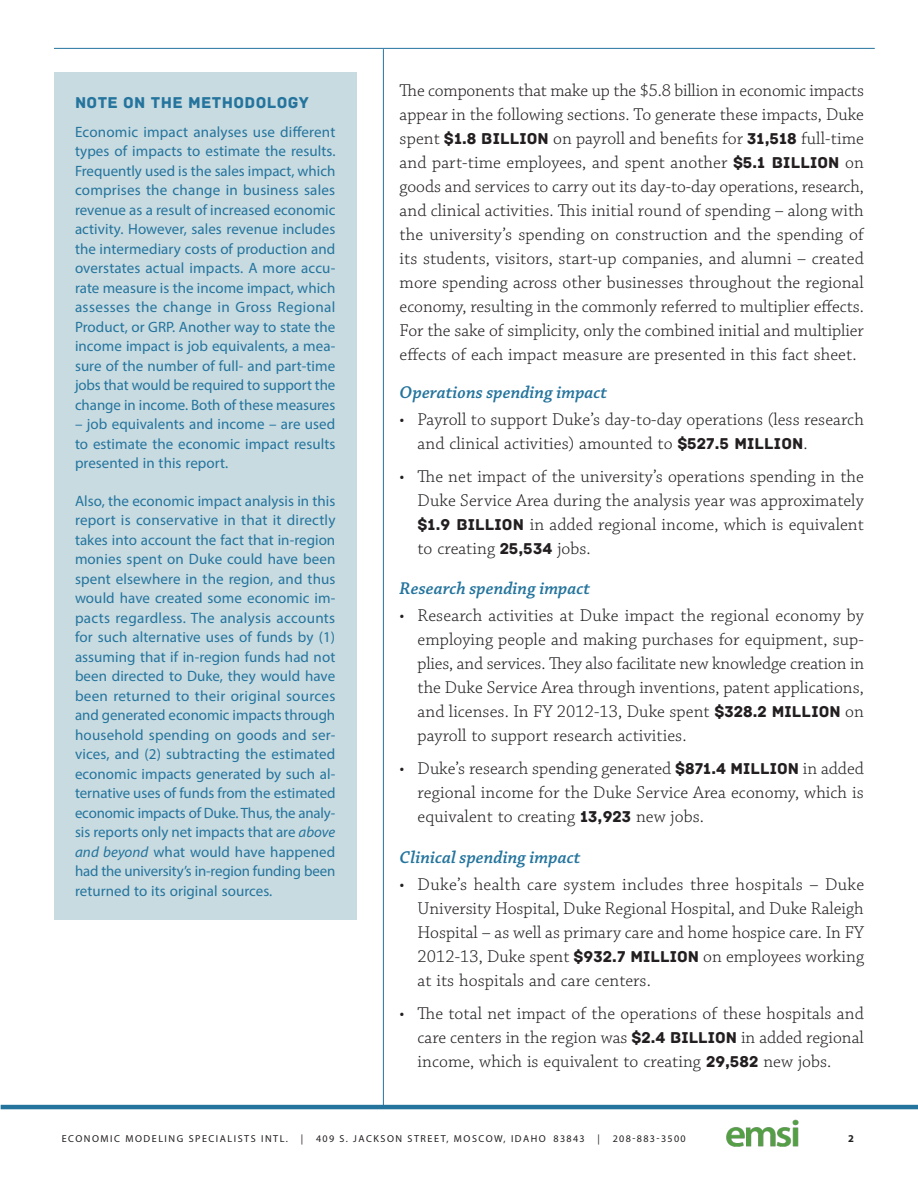
<style>
.page{position:relative;width:918px;height:1188px;background:#fff}
.page>*{position:absolute;margin:0;border:0;box-sizing:border-box;transform-origin:0 0}
.t1{font:300 18px/24px "Chaparral Pro";letter-spacing:.005em;color:#231f20;text-align:justify}
.Heading_3{font:italic 600 18px "Chaparral Pro";letter-spacing:.005em;color:#24749d}
.Table_Title_no_line{font:16.5px "Archive";letter-spacing:.025em;color:#24749d}
.Text_box{font:15px/19.5px "Myriad Pro";color:#24749d;text-align:justify}
.t2{font:700 10.5px "Myriad Pro";color:#231f20}
.t3{font:10.2px "Myriad Pro";letter-spacing:.15em;color:#231f20}
.t4{font:10.2px "Myriad Pro";letter-spacing:.13em;color:#231f20}
.s1{font-style:italic}
.s2{font-family:"Archive";font-weight:400;font-size:16.5px}
</style>
<div class="page">
<img style="left:726px;top:1120px;width:73px;height:27px">
<hr style="left:1px;top:1105px;width:917px;height:4px;background:#24749d">
<hr style="left:54px;top:48px;width:821px;height:1px;background:#24749d">
<hr style="left:383px;top:49px;width:1px;height:1058px;background:#24749d">
<div style="left:54px;top:72px;width:302px;height:848px;background:#c8dbe1"></div>
<p class="Table_Title_no_line" style="left:75px;top:93px;width:235px">NOTE ON THE METHODOLOGY</p>
<p class="Text_box" style="left:75px;top:122px;width:262px">Economic impact analyses use different types of impacts to estimate the results.<br>Frequently used is the sales impact, which comprises the change in business sales revenue as a result of increased economic activity. However, sales revenue includes the intermediary costs of production and overstates actual impacts. A more accu&shy;rate measure is the income impact, which assesses the change in Gross Regional Product, or GRP. Another way to state the income impact is job equivalents, a mea&shy;sure of the number of full- and part-time jobs that would be required to support the change in income. Both of these measures</p>
<p class="Text_box" style="left:75px;top:414px;width:262px">– job equivalents and income – are used to estimate the economic impact results presented in this report.</p>
<p class="Text_box" style="left:75px;top:491px;width:262px">Also, the economic impact analysis in this report is conservative in that it directly takes into account the fact that in-region monies spent on Duke could have been spent elsewhere in the region, and thus would have created some economic im&shy;pacts regardless. The analysis accounts for such alternative uses of funds by (1) assuming that if in-region funds had not been directed to Duke, they would have been returned to their original sources and generated economic impacts through household spending on goods and ser&shy;vices, and (2) subtracting the estimated economic impacts generated by such al&shy;ternative uses of funds from the estimated economic impacts of Duke. Thus, the analy&shy;sis reports only net impacts that are <span class="s1">above and beyond</span> what would have happened had the university’s in-region funding been returned to its original sources.</p>
<p class="t1" style="left:400px;top:79px;width:466px">The components that make up the $5.8 billion in economic impacts appear in the following sections. To generate these impacts, Duke spent <span class="s2">$1.8 BILLION</span> on payroll and benefits for <span class="s2">31,518</span> full-time and part-time employees, and spent another <span class="s2">$5.1 BILLION</span> on goods and services to carry out its day-to-day operations, research, and clinical activities. This initial round of spending – along with the university’s spending on construction and the spending of its students, visitors, start-up companies, and alumni – created more spending across other businesses throughout the regional economy, resulting in the commonly referred to multiplier effects.<br>For the sake of simplicity, only the combined initial and multiplier effects of each impact measure are presented in this fact sheet.</p>
<p class="Heading_3" style="left:400px;top:382px;width:209px">Operations spending impact</p>
<p class="t1" style="left:418px;top:408px;width:448px;text-indent:-18px">• Payroll to support Duke’s day-to-day operations (less research and clinical activities) amounted to <span class="s2">$527.5 MILLION</span>.</p>
<p class="t1" style="left:418px;top:465px;width:448px;text-indent:-18px">• The net impact of the university’s operations spending in the Duke Service Area during the analysis year was approximately <span class="s2">$1.9 BILLION</span> in added regional income, which is equivalent to creating <span class="s2">25,534</span> jobs.</p>
<p class="Heading_3" style="left:400px;top:578px;width:192px">Research spending impact</p>
<p class="t1" style="left:418px;top:604px;width:448px;text-indent:-18px">• Research activities at Duke impact the regional economy by employing people and making purchases for equipment, sup&shy;plies, and services. They also facilitate new knowledge creation in the Duke Service Area through inventions, patent applications, and licenses. In FY 2012-13, Duke spent <span class="s2">$328.2 MILLION</span> on payroll to support research activities.</p>
<p class="t1" style="left:418px;top:757px;width:448px;text-indent:-18px">• Duke’s research spending generated <span class="s2">$871.4 MILLION</span> in added regional income for the Duke Service Area economy, which is equivalent to creating <span class="s2">13,923</span> new jobs.</p>
<p class="Heading_3" style="left:400px;top:847px;width:182px">Clinical spending impact</p>
<p class="t1" style="left:418px;top:873px;width:448px;text-indent:-18px">• Duke’s health care system includes three hospitals – Duke University Hospital, Duke Regional Hospital, and Duke Raleigh Hospital – as well as primary care and home hospice care. In FY 2012-13, Duke spent <span class="s2">$932.7 MILLION</span> on employees working at its hospitals and care centers.</p>
<p class="t1" style="left:418px;top:1002px;width:448px;text-indent:-18px">• The total net impact of the operations of these hospitals and care centers in the region was <span class="s2">$2.4 BILLION</span> in added regional income, which is equivalent to creating <span class="s2">29,582</span> new jobs.</p>
<p class="t3" style="left:62px;top:1133px;width:228px">ECONOMIC MODELING SPECIALISTS INTL.</p>
<p class="t3" style="left:301px;top:1133px;width:4px">|</p>
<p class="t3" style="left:316px;top:1133px;width:270px">409 S. JACKSON STREET, MOSCOW, IDAHO 83843</p>
<p class="t3" style="left:598px;top:1133px;width:4px">|</p>
<p class="t4" style="left:613px;top:1133px;width:74px">208-883-3500</p>
<p class="t2" style="left:848px;top:1132px;width:7px">2</p>
</div>
